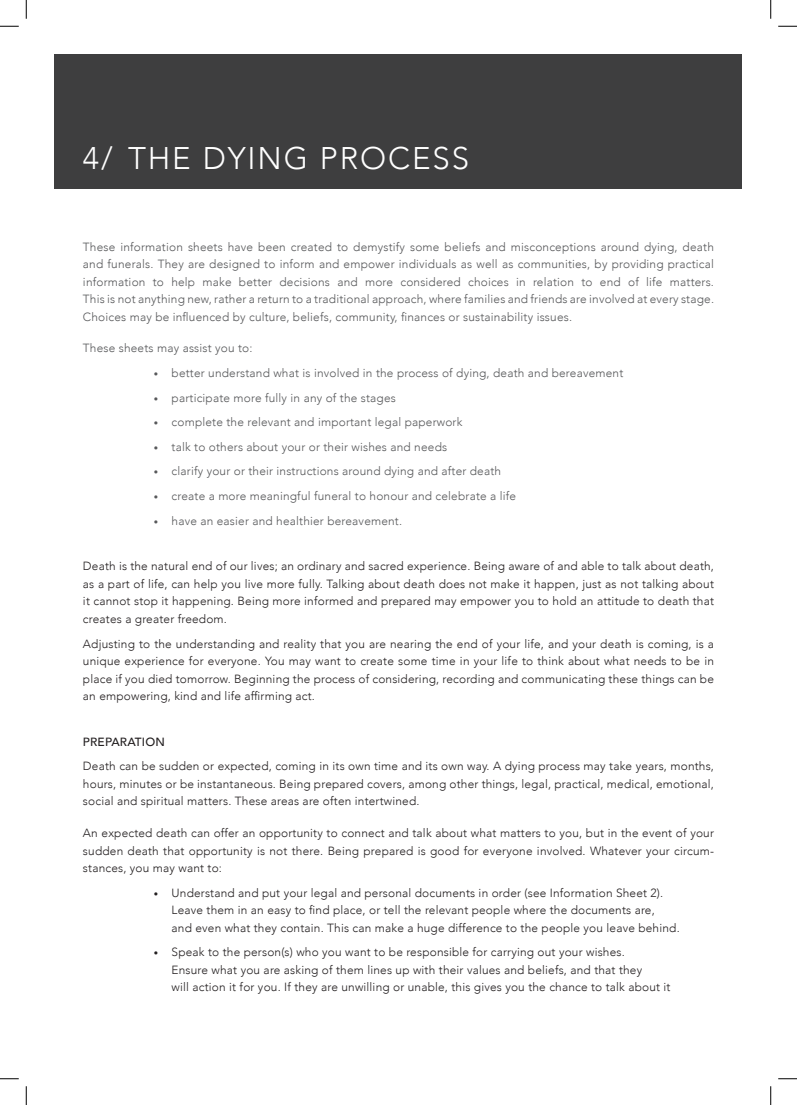
<style>
.page{position:relative;width:797px;height:1105px;background:#fff}
.page>*{position:absolute;margin:0;border:0;box-sizing:border-box;transform-origin:0 0}
.t1{font:300 31.25px "Avenir";letter-spacing:.06em;color:#fff}
.body_copy{font:300 11.88px/17.5px "Avenir";letter-spacing:.015em;color:#231f20;text-align:justify}
.body_copy-2{font:300 11.88px/17.5px "Avenir";letter-spacing:.015em;color:#57585a;text-align:justify}
.body_copy-3{font:500 11.88px "Avenir";letter-spacing:.015em;color:#231f20}
.s1{font-size:8.75px}
</style>
<div class="page">
<div style="left:55px;top:55px;width:687px;height:134px;background:#3e3e3f"></div>
<svg style="left:0;top:25px;width:19px;height:2px"></svg>
<svg style="left:778px;top:25px;width:19px;height:2px"></svg>
<svg style="left:0;top:1078px;width:19px;height:1px"></svg>
<svg style="left:778px;top:1078px;width:19px;height:1px"></svg>
<svg style="left:25px;top:0;width:2px;height:19px"></svg>
<svg style="left:25px;top:1086px;width:2px;height:19px"></svg>
<svg style="left:770px;top:0;width:1px;height:19px"></svg>
<svg style="left:770px;top:1086px;width:1px;height:19px"></svg>
<p class="t1" style="left:83px;top:140px;width:387px">4/ THE DYING PROCESS</p>
<p class="body_copy-2" style="left:83px;top:238px;width:632px">These information sheets have been created to demystify some beliefs and misconceptions around dying, death and funerals. They are designed to inform and empower individuals as well as communities, by providing practical information to help make better decisions and more considered choices in relation to end of life matters.<br>This is not anything new, rather a return to a traditional approach, where families and friends are involved at every stage.<br>Choices may be influenced by culture, beliefs, community, finances or sustainability issues.</p>
<p class="body_copy-2" style="left:83px;top:340px;width:171px">These sheets may assist you to:</p>
<p class="body_copy-2" style="left:154px;top:364px;width:471px"><span class="s1">•</span> better understand what is involved in the process of dying, death and bereavement</p>
<p class="body_copy-2" style="left:154px;top:389px;width:243px"><span class="s1">•</span> participate more fully in any of the stages</p>
<p class="body_copy-2" style="left:154px;top:413px;width:310px"><span class="s1">•</span> complete the relevant and important legal paperwork</p>
<p class="body_copy-2" style="left:154px;top:438px;width:295px"><span class="s1">•</span> talk to others about your or their wishes and needs</p>
<p class="body_copy-2" style="left:154px;top:463px;width:349px"><span class="s1">•</span> clarify your or their instructions around dying and after death</p>
<p class="body_copy-2" style="left:154px;top:487px;width:364px"><span class="s1">•</span> create a more meaningful funeral to honour and celebrate a life</p>
<p class="body_copy-2" style="left:154px;top:512px;width:250px"><span class="s1">•</span> have an easier and healthier bereavement.</p>
<p class="body_copy" style="left:83px;top:558px;width:632px">Death is the natural end of our lives; an ordinary and sacred experience. Being aware of and able to talk about death, as a part of life, can help you live more fully. Talking about death does not make it happen, just as not talking about it cannot stop it happening. Being more informed and prepared may empower you to hold an attitude to death that creates a greater freedom.</p>
<p class="body_copy" style="left:83px;top:635px;width:632px">Adjusting to the understanding and reality that you are nearing the end of your life, and your death is coming, is a unique experience for everyone. You may want to create some time in your life to think about what needs to be in place if you died tomorrow. Beginning the process of considering, recording and communicating these things can be an empowering, kind and life affirming act.</p>
<p class="body_copy-3" style="left:83px;top:731px;width:83px">PREPARATION</p>
<p class="body_copy" style="left:83px;top:758px;width:632px">Death can be sudden or expected, coming in its own time and its own way. A dying process may take years, months, hours, minutes or be instantaneous. Being prepared covers, among other things, legal, practical, medical, emotional, social and spiritual matters. These areas are often intertwined.</p>
<p class="body_copy" style="left:83px;top:824px;width:632px">An expected death can offer an opportunity to connect and talk about what matters to you, but in the event of your sudden death that opportunity is not there. Being prepared is good for everyone involved. Whatever your circum&shy;stances, you may want to:</p>
<p class="body_copy" style="left:172px;top:884px;width:509px;text-align:left;text-indent:-18px"><span class="s1">•</span> Understand and put your legal and personal documents in order (see Information Sheet 2).<br>Leave them in an easy to find place, or tell the relevant people where the documents are,<br>and even what they contain. This can make a huge difference to the people you leave behind.</p>
<p class="body_copy" style="left:172px;top:943px;width:500px;text-align:left;text-indent:-18px"><span class="s1">•</span> Speak to the person(s) who you want to be responsible for carrying out your wishes.<br>Ensure what you are asking of them lines up with their values and beliefs, and that they<br>will action it for you. If they are unwilling or unable, this gives you the chance to talk about it</p>
</div>
